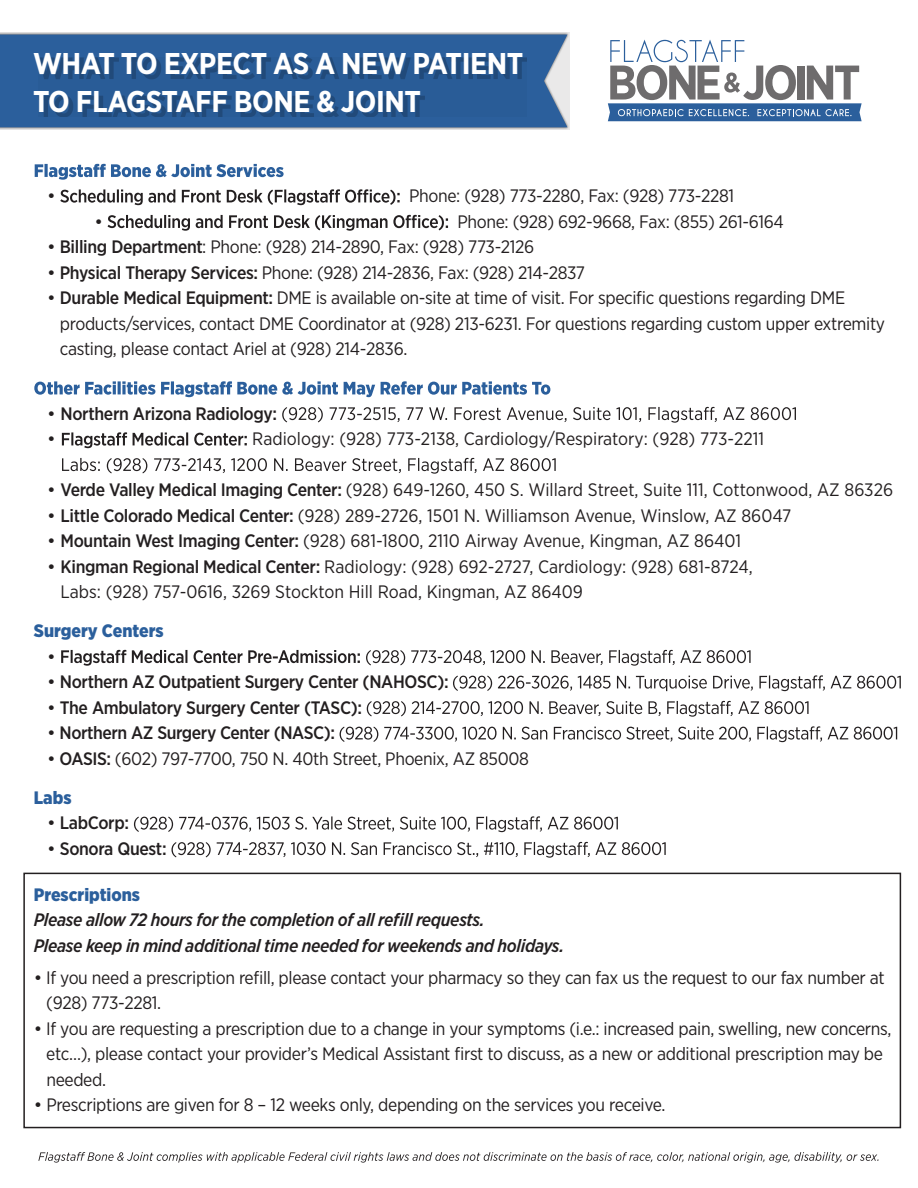
<style>
.page{position:relative;width:918px;height:1188px;background:#fff}
.page>*{position:absolute;margin:0;border:0;box-sizing:border-box;transform-origin:0 0}
.t1{font:700 30px/37.5px "Gotham Narrow";letter-spacing:-.015em;color:#fff}
.t2{font:18px "Gotham Narrow";letter-spacing:-.02em;color:#231f20}
.t3{font:18px "Gotham Narrow";color:#231f20}
.t4{font:500 18px/25.5px "Gotham Narrow";letter-spacing:-.02em;color:#231f20}
.t5{font:italic 500 18px/25.5px "Gotham Narrow";letter-spacing:-.02em;color:#231f20}
.t6{font:18px "Gotham";color:#231f20}
.s1{font-family:"Gotham"}
.s2{font-weight:500}
.s3{font-family:"Gotham";font-weight:400}
.s4{font-weight:900;color:#2b5f9c}
.s5{font-weight:400}
.s6{font-weight:900;font-style:normal;color:#2b5f9c}
</style>
<div class="page">
<svg style="left:35px;top:164px;width:249px;height:16px"></svg>
<svg style="left:60px;top:189px;width:340px;height:16px"></svg>
<svg style="left:108px;top:215px;width:340px;height:16px"></svg>
<svg style="left:34px;top:381px;width:516px;height:16px"></svg>
<svg style="left:282px;top:407px;width:514px;height:16px"></svg>
<svg style="left:62px;top:432px;width:185px;height:16px"></svg>
<svg style="left:62px;top:458px;width:494px;height:16px"></svg>
<svg style="left:61px;top:650px;width:299px;height:16px"></svg>
<svg style="left:366px;top:650px;width:385px;height:16px"></svg>
<svg style="left:453px;top:675px;width:448px;height:16px"></svg>
<svg style="left:367px;top:701px;width:442px;height:16px"></svg>
<svg style="left:340px;top:726px;width:557px;height:16px"></svg>
<svg style="left:134px;top:816px;width:484px;height:16px"></svg>
<svg style="left:171px;top:842px;width:495px;height:16px"></svg>
<svg style="left:38px;top:1152px;width:841px;height:11px"></svg>
<svg style="left:0;top:32px;width:570px;height:98px"></svg>
<div style="left:0;top:35px;width:567px;height:92px;background:#2b5f9c"></div>
<svg style="left:38px;top:58px;width:489px;height:59px;fill:#295c97"></svg>
<svg style="left:608px;top:40px;width:254px;height:81px"></svg>
<div style="left:23px;top:873px;width:878px;height:255px;border:2px solid #231f20"></div>
<p class="t1" style="left:33px;top:45px;width:492px">WHAT TO EXPECT AS A NEW PATIENT<br>TO FLAGSTAFF BONE &amp; JOINT</p>
<p class="t6" style="left:47px;top:186px;width:10px">¥</p>
<p class="t2" style="left:409px;top:185px;width:327px">Phone: (928) 773-2280, Fax: (928) 773-2281</p>
<p class="t6" style="left:95px;top:212px;width:10px">¥</p>
<p class="t2" style="left:457px;top:210px;width:328px">Phone: (928) 692-9668, Fax: (855) 261-6164</p>
<p class="t2" style="left:47px;top:236px;width:489px"><span class="s1">¥</span> <span class="s2">Billing Department</span>: Phone: (928) 214-2890, Fax: (928) 773-2126</p>
<p class="t2" style="left:47px;top:261px;width:539px"><span class="s1">¥</span> <span class="s2">Physical Therapy Services:</span> Phone: (928) 214-2836, Fax: (928) 214-2837</p>
<p class="t2" style="left:47px;top:287px;width:799px"><span class="s1">¥</span> <span class="s2">Durable Medical Equipment:</span> DME is available on-site at time of visit. For specific questions regarding DME</p>
<p class="t2" style="left:60px;top:312px;width:827px">products/services, contact DME Coordinator at (928) 213-6231. For questions regarding custom upper extremity</p>
<p class="t2" style="left:60px;top:338px;width:349px">casting, please contact Ariel at (928) 214-2836.</p>
<p class="t4" style="left:47px;top:401px;width:231px"><span class="s3">¥</span> Northern Arizona Radiology: <span class="s3">¥</span></p>
<p class="t3" style="left:252px;top:428px;width:514px">Radiology: (928) 773-2138, Cardiology/Respiratory: (928) 773-2211</p>
<p class="t3" style="left:47px;top:479px;width:847px"><span class="s1">¥</span> <span class="s2">Verde Valley Medical Imaging Center:</span> (928) 649-1260, 450 S. Willard Street, Suite 111, Cottonwood, AZ 86326</p>
<p class="t3" style="left:47px;top:504px;width:746px"><span class="s1">¥</span> <span class="s2">Little Colorado Medical Center:</span> (928) 289-2726, 1501 N. Williamson Avenue, Winslow, AZ 86047</p>
<p class="t3" style="left:47px;top:530px;width:695px"><span class="s1">¥</span> <span class="s2">Mountain West Imaging Center:</span> (928) 681-1800, 2110 Airway Avenue, Kingman, AZ 86401</p>
<p class="t3" style="left:47px;top:555px;width:707px"><span class="s1">¥</span> <span class="s2">Kingman Regional Medical Center:</span> Radiology: (928) 692-2727, Cardiology: (928) 681-8724,</p>
<p class="t3" style="left:61px;top:581px;width:524px">Labs: (928) 757-0616, 3269 Stockton Hill Road, Kingman, AZ 86409</p>
<p class="t4" style="left:47px;top:618px;width:483px;text-indent:-13px"><span class="s4">Surgery Centers<br></span><span class="s3">¥<br>¥</span> Northern AZ Outpatient Surgery Center (NAHOSC):<br><span class="s3">¥</span> The Ambulatory Surgery Center (TASC):<br><span class="s3">¥</span> Northern AZ Surgery Center (NASC):<br><span class="s3">¥</span> OASIS: <span class="s5">(602) 797-7700, 750 N. 40th Street, Phoenix, AZ 85008</span></p>
<p class="t4" style="left:47px;top:785px;width:121px;text-indent:-14px"><span class="s4">Labs<br></span><span class="s3">¥</span> LabCorp:<br><span class="s3">¥</span> Sonora Quest:</p>
<p class="t5" style="left:34px;top:881px;width:532px"><span class="s6">Prescriptions<br></span>Please allow 72 hours for the completion of all refill requests.<br>Please keep in mind additional time needed for weekends and holidays.</p>
<p class="t2" style="left:34px;top:966px;width:853px"><span class="s1">¥</span> If you need a prescription refill, please contact your pharmacy so they can fax us the request to our fax number at</p>
<p class="t2" style="left:46px;top:992px;width:116px">(928) 773-2281.</p>
<p class="t2" style="left:34px;top:1017px;width:859px"><span class="s1">¥</span> If you are requesting a prescription due to a change in your symptoms (i.e.: increased pain, swelling, new concerns,</p>
<p class="t2" style="left:46px;top:1043px;width:838px">etc…), please contact your provider’s Medical Assistant first to discuss, as a new or additional prescription may be</p>
<p class="t2" style="left:46px;top:1068px;width:61px">needed.</p>
<p class="t2" style="left:34px;top:1094px;width:633px"><span class="s1">¥</span> Prescriptions are given for 8 – 12 weeks only, depending on the services you receive.</p>
</div>
